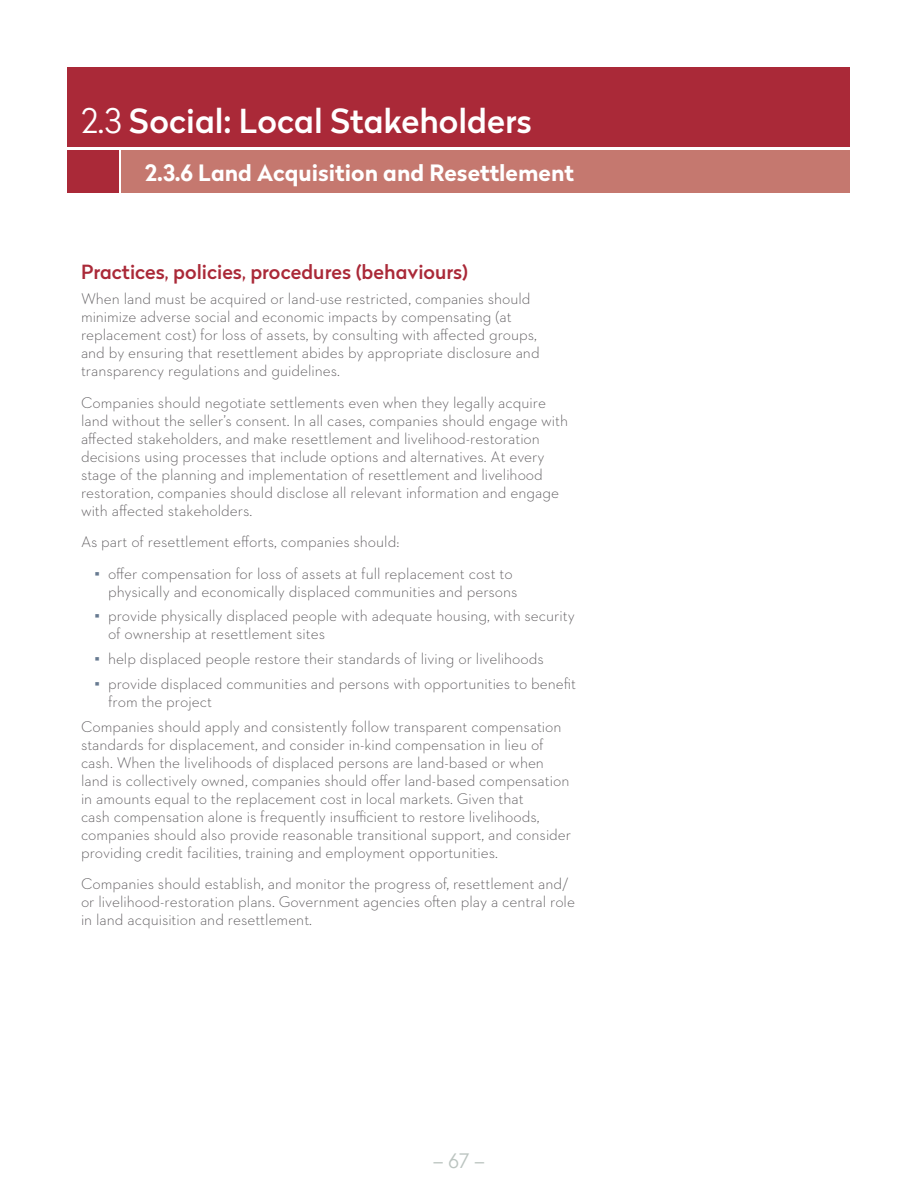
<style>
.page{position:relative;width:918px;height:1188px;background:#fff}
.page>*{position:absolute;margin:0;border:0;box-sizing:border-box;transform-origin:0 0}
.t1{font:500 33px "Radikal";color:#fff}
.t2{font:700 22.5px "Radikal";color:#fff}
.t3{font:500 19.5px "Radikal";color:#aa2938}
.t4{font:300 19.5px "Radikal";color:#bbc4c0}
.t5{font:300 15.75px/18px "Neutraface 2 Text";color:#5d5a5d}
.s1{font-weight:300}
.s2{font-family:"Times New Roman";font-weight:400;color:#677a91}
</style>
<div class="page">
<div style="left:68px;top:68px;width:782px;height:79px;background:#aa2938"></div>
<div style="left:122px;top:150px;width:728px;height:43px;background:#c5786f"></div>
<div style="left:67px;top:150px;width:52px;height:43px;background:#aa2938"></div>
<h1 class="t1" style="left:81px;top:98px;width:452px"><span class="s1">2.3</span> Social: Local Stakeholders</h1>
<h2 class="t2" style="left:145px;top:156px;width:430px">2.3.6 Land Acquisition and Resettlement</h2>
<p class="t3" style="left:81px;top:258px;width:389px">Practices, policies, procedures (behaviours)</p>
<p class="t5" style="left:81px;top:290px;width:460px">When land must be acquired or land-use restricted, companies should minimize adverse social and economic impacts by compensating (at replacement cost) for loss of assets, by consulting with affected groups, and by ensuring that resettlement abides by appropriate disclosure and transparency regulations and guidelines.</p>
<p class="t5" style="left:81px;top:393px;width:489px">Companies should negotiate settlements even when they legally acquire land without the seller’s consent. In all cases, companies should engage with affected stakeholders, and make resettlement and livelihood-restoration decisions using processes that include options and alternatives. At every stage of the planning and implementation of resettlement and livelihood restoration, companies should disclose all relevant information and engage with affected stakeholders.</p>
<p class="t5" style="left:81px;top:533px;width:320px">As part of resettlement efforts, companies should:</p>
<p class="t5" style="left:108px;top:564px;width:411px;text-indent:-13px"><span class="s2">▪</span> offer compensation for loss of assets at full replacement cost to physically and economically displaced communities and persons</p>
<p class="t5" style="left:108px;top:607px;width:468px;text-indent:-13px"><span class="s2">▪</span> provide physically displaced people with adequate housing, with security of ownership at resettlement sites</p>
<p class="t5" style="left:95px;top:650px;width:451px"><span class="s2">▪</span> help displaced people restore their standards of living or livelihoods</p>
<p class="t5" style="left:108px;top:674px;width:470px;text-indent:-13px"><span class="s2">▪</span> provide displaced communities and persons with opportunities to benefit from the project</p>
<p class="t5" style="left:81px;top:717px;width:492px">Companies should apply and consistently follow transparent compensation standards for displacement, and consider in-kind compensation in lieu of cash. When the livelihoods of displaced persons are land-based or when land is collectively owned, companies should offer land-based compensation in amounts equal to the replacement cost in local markets. Given that<br>cash compensation alone is frequently insufficient to restore livelihoods, companies should also provide reasonable transitional support, and consider providing credit facilities, training and employment opportunities.</p>
<p class="t5" style="left:81px;top:875px;width:496px">Companies should establish, and monitor the progress of, resettlement and/ or livelihood-restoration plans. Government agencies often play a central role in land acquisition and resettlement.</p>
<p class="t4" style="left:433px;top:1148px;width:54px">– 67 –</p>
</div>
